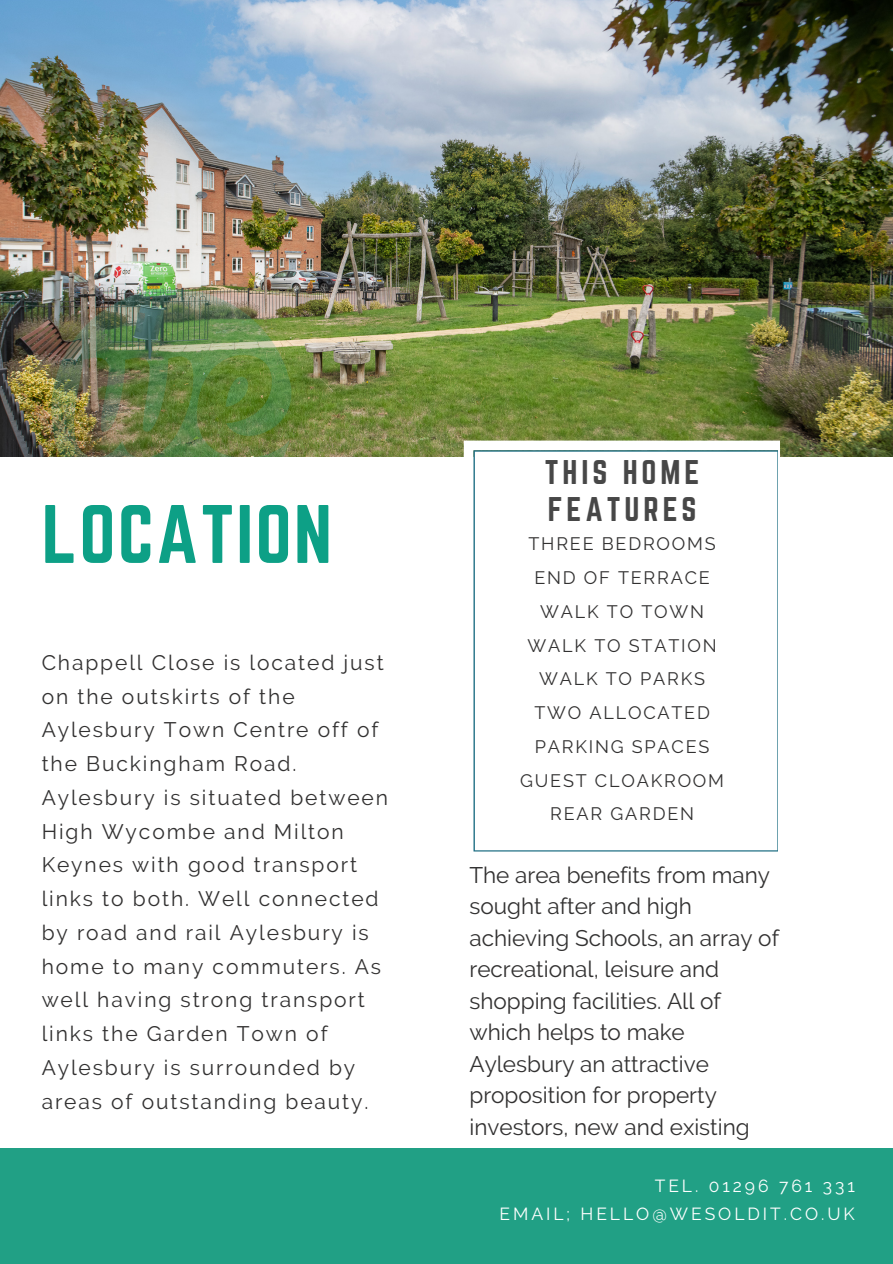
<style>
.page{position:relative;width:893px;height:1264px;background:#fff}
.page>*{position:absolute;margin:0;border:0;box-sizing:border-box;transform-origin:0 0}
.t1{font:72.3px "Norwester";letter-spacing:.03em;color:#0da086}
.t2{font:30px/37.2px "Norwester";letter-spacing:.13em;color:#474747}
.t3{font:22.5px/31.5px "Raleway";color:#323131}
.t4{font:21px/33.8px "Raleway";letter-spacing:.09em;color:#323131}
.t5{font:18px/33.8px "Raleway";letter-spacing:.1em;color:#323131}
.t6{font:17.4px "Raleway";letter-spacing:.17em;color:#fff}
</style>
<div class="page">
<div style="left:0;top:0;width:892px;height:1263px;background:#21a085"></div>
<img style="left:0;top:0;width:892px;height:457px">
<div style="left:0;top:457px;width:892px;height:690px;background:#fff"></div>
<svg style="left:463px;top:440px;width:316px;height:412px"></svg>
<svg style="left:473px;top:450px;width:305px;height:401px"></svg>
<p class="t1" style="left:42px;top:490px;width:292px">LOCATION</p>
<h2 class="t4" style="left:42px;top:645px;width:348px">Chappell Close is located just on the outskirts of the<br>Aylesbury Town Centre off of the Buckingham Road.<br>Aylesbury is situated between<br>High Wycombe and Milton<br>Keynes with good transport links to both. Well connected by road and rail Aylesbury is home to many commuters. As well having strong transport links the Garden Town of<br>Aylesbury is surrounded by areas of outstanding beauty.</h2>
<p class="t2" style="left:545px;top:453px;width:156px">THIS HOME<br>FEATURES</p>
<p class="t5" style="left:528px;top:527px;width:189px">THREE BEDROOMS</p>
<p class="t5" style="left:534px;top:561px;width:177px">END OF TERRACE</p>
<p class="t5" style="left:540px;top:594px;width:165px">WALK TO TOWN</p>
<p class="t5" style="left:527px;top:628px;width:190px">WALK TO STATION</p>
<p class="t5" style="left:539px;top:662px;width:167px">WALK TO PARKS</p>
<p class="t5" style="left:534px;top:696px;width:177px">TWO ALLOCATED<br>PARKING SPACES</p>
<h1 class="t5" style="left:520px;top:763px;width:205px">GUEST CLOAKROOM</h1>
<h3 class="t5" style="left:550px;top:797px;width:145px">REAR GARDEN</h3>
<p class="t3" style="left:469px;top:859px;width:311px">The area benefits from many sought after and high achieving Schools, an array of recreational, leisure and shopping facilities. All of which helps to make<br>Aylesbury an attractive proposition for property investors, new and existing</p>
<h3 class="t6" style="left:654px;top:1175px;width:201px">TEL. 01296 761 331</h3>
<p class="t6" style="left:499px;top:1203px;width:357px">EMAIL; HELLO@WESOLDIT.CO.UK</p>
</div>
